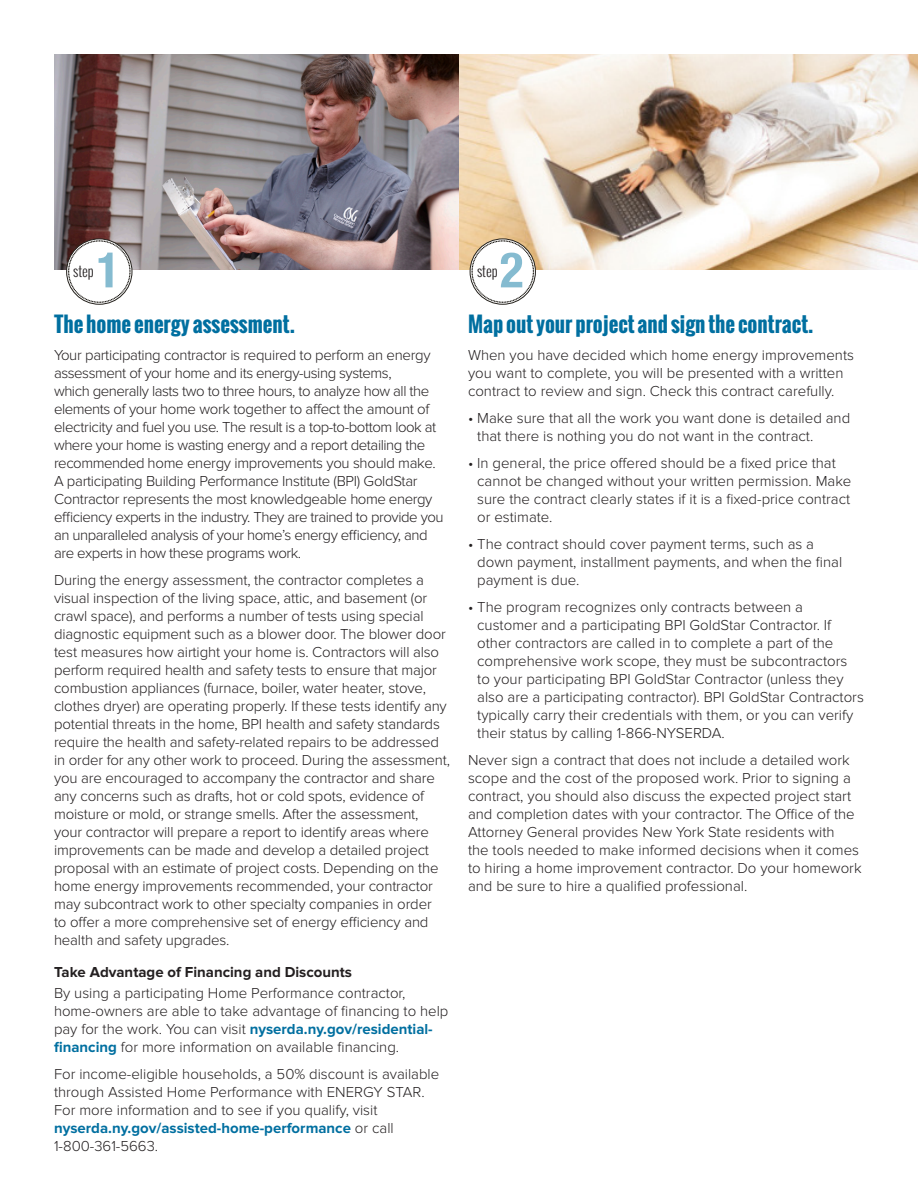
<style>
.page{position:relative;width:918px;height:1188px;background:#fff}
.page>*{position:absolute;margin:0;border:0;box-sizing:border-box;transform-origin:0 0}
.Steps{font:700 21px "Oswald";color:#006fa0}
.Body_Text{font:300 15px/18px "Proxima Nova";letter-spacing:-.01em;color:#231f20}
.Body_Text-2{font:300 15px/18px "Proxima Nova";letter-spacing:-.03em;color:#231f20}
.Subhead{font:700 15px "Proxima Nova";color:#231f20}
.t1{font:300 14.25px "Oswald";color:#231f20}
.s1{font-weight:700;color:#006fa0}
</style>
<div class="page">
<img style="left:54px;top:54px;width:864px;height:216px">
<div style="left:470px;top:239px;width:66px;height:66px;border:1px solid #23201b;border-radius:50%"></div>
<svg style="left:471px;top:240px;width:63px;height:63px"></svg>
<div style="left:66px;top:239px;width:66px;height:66px;border:1px solid #23201b;border-radius:50%"></div>
<svg style="left:68px;top:240px;width:63px;height:63px"></svg>
<p class="t1" style="left:73px;top:261px;width:22px">step</p>
<p class="t1" style="left:477px;top:261px;width:22px">step</p>
<p class="Steps" style="left:54px;top:308px;width:243px">The home energy assessment.</p>
<p class="Body_Text-2" style="left:54px;top:346px;width:391px">Your participating contractor is required to perform an energy assessment of your home and its energy-using systems,<br>which generally lasts two to three hours, to analyze how all the elements of your home work together to affect the amount of electricity and fuel you use. The result is a top-to-bottom look at where your home is wasting energy and a report detailing the recommended home energy improvements you should make.<br>A participating Building Performance Institute (BPI) GoldStar Contractor represents the most knowledgeable home energy efficiency experts in the industry. They are trained to provide you an unparalleled analysis of your home’s energy efficiency, and are experts in how these programs work.</p>
<p class="Body_Text" style="left:54px;top:571px;width:398px">During the energy assessment, the contractor completes a visual inspection of the living space, attic, and basement (or crawl space), and performs a number of tests using special diagnostic equipment such as a blower door. The blower door test measures how airtight your home is. Contractors will also perform required health and safety tests to ensure that major combustion appliances (furnace, boiler, water heater, stove, clothes dryer) are operating properly. If these tests identify any potential threats in the home, BPI health and safety standards require the health and safety-related repairs to be addressed in order for any other work to proceed. During the assessment, you are encouraged to accompany the contractor and share any concerns such as drafts, hot or cold spots, evidence of moisture or mold, or strange smells. After the assessment, your contractor will prepare a report to identify areas where improvements can be made and develop a detailed project proposal with an estimate of project costs. Depending on the home energy improvements recommended, your contractor may subcontract work to other specialty companies in order<br>to offer a more comprehensive set of energy efficiency and health and safety upgrades.</p>
<p class="Subhead" style="left:54px;top:963px;width:300px">Take Advantage of Financing and Discounts</p>
<p class="Body_Text" style="left:54px;top:984px;width:396px">By using a participating Home Performance contractor, home-owners are able to take advantage of financing to help pay for the work. You can visit <span class="s1">nyserda.ny.gov/residential&shy;financing</span> for more information on available financing.</p>
<p class="Body_Text" style="left:54px;top:1065px;width:387px">For income-eligible households, a 50% discount is available through Assisted Home Performance with ENERGY STAR.<br>For more information and to see if you qualify, visit <span class="s1">nyserda.ny.gov/assisted-home-performance</span> or call 1-800-361-5663.</p>
<p class="t1" style="left:73px;top:338px;width:22px">step</p>
<p class="t1" style="left:147px;top:338px;width:22px">step</p>
<p class="t1" style="left:218px;top:338px;width:22px">step</p>
<p class="t1" style="left:403px;top:338px;width:22px">step</p>
<p class="Steps" style="left:468px;top:308px;width:347px">Map out your project and sign the contract.</p>
<p class="Body_Text" style="left:468px;top:346px;width:388px">When you have decided which home energy improvements you want to complete, you will be presented with a written contract to review and sign. Check this contract carefully.</p>
<p class="Body_Text" style="left:477px;top:409px;width:375px;text-indent:-9px">• Make sure that all the work you want done is detailed and that there is nothing you do not want in the contract.</p>
<p class="Body_Text" style="left:477px;top:454px;width:376px;text-indent:-9px">• In general, the price offered should be a fixed price that cannot be changed without your written permission. Make sure the contract clearly states if it is a fixed-price contract or estimate.</p>
<p class="Body_Text" style="left:477px;top:535px;width:366px;text-indent:-9px">• The contract should cover payment terms, such as a down payment, installment payments, and when the final payment is due.</p>
<p class="Body_Text" style="left:477px;top:598px;width:388px;text-indent:-9px">• The program recognizes only contracts between a customer and a participating BPI GoldStar Contractor. If other contractors are called in to complete a part of the comprehensive work scope, they must be subcontractors<br>to your participating BPI GoldStar Contractor (unless they also are a participating contractor). BPI GoldStar Contractors typically carry their credentials with them, or you can verify their status by calling 1-866-NYSERDA.</p>
<p class="Body_Text" style="left:468px;top:751px;width:395px">Never sign a contract that does not include a detailed work scope and the cost of the proposed work. Prior to signing a contract, you should also discuss the expected project start and completion dates with your contractor. The Office of the Attorney General provides New York State residents with<br>the tools needed to make informed decisions when it comes to hiring a home improvement contractor. Do your homework and be sure to hire a qualified professional.</p>
<p class="t1" style="left:477px;top:338px;width:22px">step</p>
<p class="t1" style="left:548px;top:338px;width:22px">step</p>
</div>
